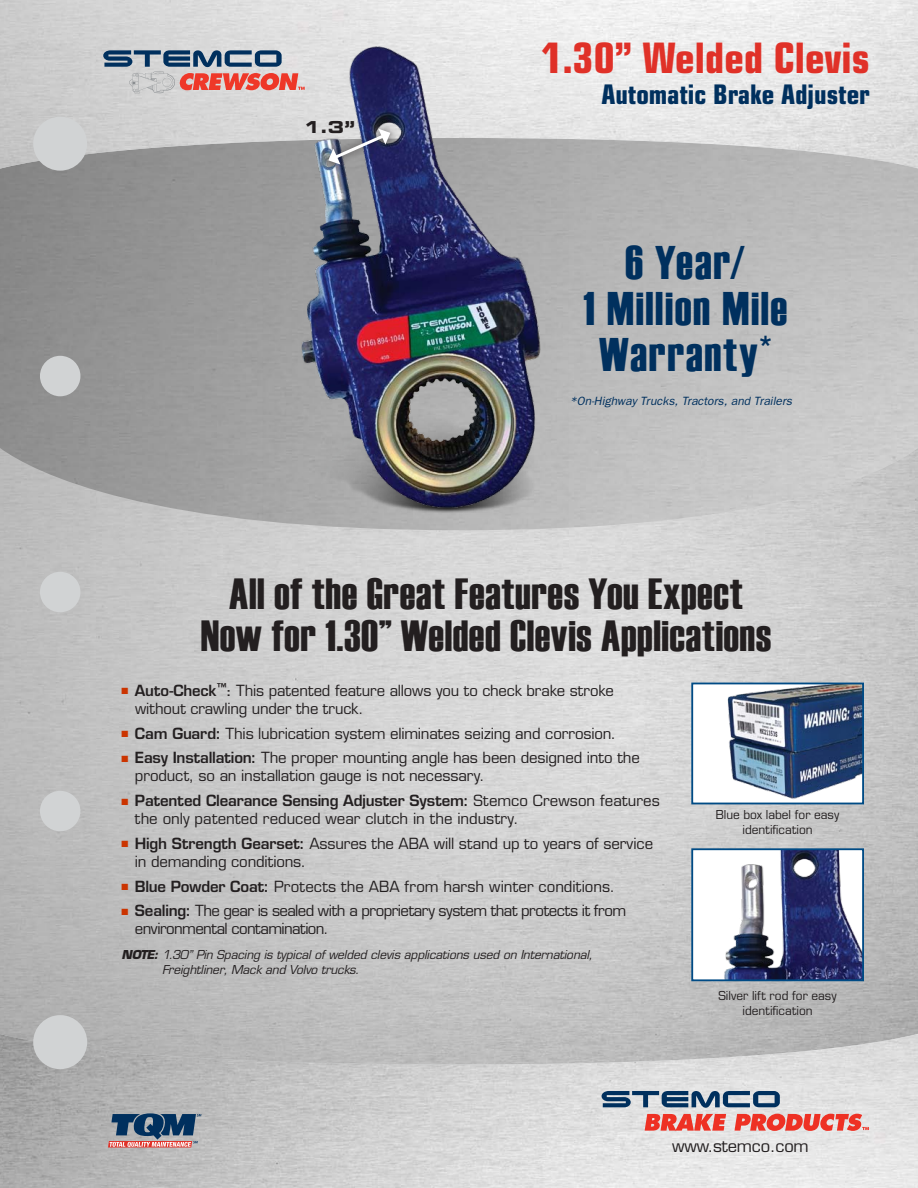
<style>
.page{position:relative;width:918px;height:1188px;background:#fff}
.page>*{position:absolute;margin:0;border:0;box-sizing:border-box;transform-origin:0 0}
.t1{font:47.1px/45.8px "Haettenschweiler";letter-spacing:.035em;color:#00305e;text-align:center}
.t2{font:43.5px/42px "Haettenschweiler";letter-spacing:.015em;color:#231f20;text-align:center}
.t3{font:700 condensed 42px "Eurostile";color:#e03128}
.t4{font:700 condensed 27px "Eurostile";color:#00305e}
.t5{font:16.5px "Eurostile";letter-spacing:-.01em;color:#231f20}
.t6{font:16.5px "Eurostile Bold Extended Two";color:#231f20}
.t7{font:15px/18px "Eurostile";letter-spacing:-.01em;color:#231f20}
.t8{font:15px/18px "Eurostile";letter-spacing:-.04em;color:#231f20}
.t9{font:italic 12px/15px "Eurostile";letter-spacing:-.01em;color:#231f20}
.t10{font:12px/15px "Eurostile";color:#231f20;text-align:center}
.t11{font:italic 12px "Franklin Gothic";color:#00305e}
.s1{color:#cb3400}
.s2{font-weight:600}
.s3{font-weight:600;font-size:11.25px}
.s4{font-weight:700}
</style>
<div class="page">
<svg style="left:0;top:1030px;width:918px;height:4px;background:#b8b8b8"></svg>
<img style="left:0;top:1034px;width:918px;height:154px">
<svg style="left:103px;top:50px;width:159px;height:43px;background:#a999a1"></svg>
<div style="left:33px;top:117px;width:54px;height:54px;background:#d1d3d4;border-radius:50%"></div>
<div style="left:33px;top:1015px;width:54px;height:54px;background:#d1d3d4;border-radius:50%"></div>
<div style="left:40px;top:356px;width:40px;height:40px;background:#d1d3d4;border-radius:50%"></div>
<div style="left:40px;top:572px;width:40px;height:40px;background:#d1d3d4;border-radius:50%"></div>
<div style="left:40px;top:791px;width:40px;height:40px;background:#d1d3d4;border-radius:50%"></div>
<svg style="left:108px;top:1113px;width:93px;height:35px;background:#6e7285"></svg>
<div style="left:692px;top:683px;width:171px;height:120px;background:#fff"></div>
<img style="left:727px;top:686px;width:134px;height:113px">
<div style="left:691px;top:683px;width:173px;height:121px;border:2px solid #004b85"></div>
<img style="left:694px;top:851px;width:167px;height:127px">
<div style="left:691px;top:848px;width:173px;height:133px;border:2px solid #004b85"></div>
<img style="left:262px;top:29px;width:307px;height:503px">
<div style="left:321px;top:121px;width:77px;height:51px;background:#231f20;opacity:.75"></div>
<svg style="left:328px;top:129px;width:62px;height:36px;background:#83869b"></svg>
<svg style="left:645px;top:1114px;width:81px;height:17px"></svg>
<svg style="left:734px;top:1114px;width:135px;height:17px;background:#ea6f67"></svg>
<svg style="left:602px;top:1091px;width:178px;height:17px;background:#647f98"></svg>
<p class="t6" style="left:303px;top:115px;width:53px">1.3”</p>
<h3 class="t3" style="left:541px;top:32px;width:330px">1.30” Welded Clevis</h3>
<h3 class="t4" style="left:601px;top:78px;width:270px">Automatic Brake Adjuster</h3>
<h1 class="t1" style="left:583px;top:237px;width:206px">6 Year/<br>1 Million Mile<br>Warranty<sup>*</sup></h1>
<p class="t11" style="left:570px;top:394px;width:224px">*On-Highway Trucks, Tractors, and Trailers</p>
<h2 class="t2" style="left:201px;top:571px;width:572px">All of the Great Features You Expect<br>Now for 1.30” Welded Clevis Applications</h2>
<p class="t7" style="left:135px;top:681px;width:480px;text-indent:-14px"><span class="s1">■</span> <span class="s2">Auto-Check</span><sup>™</sup><span class="s3">:</span> This patented feature allows you to check brake stroke without crawling under the truck.</p>
<p class="t7" style="left:122px;top:724px;width:496px"><span class="s1">■</span> <span class="s2">Cam Guard:</span> This lubrication system eliminates seizing and corrosion.</p>
<p class="t7" style="left:135px;top:749px;width:506px;text-indent:-13px"><span class="s1">■</span> <span class="s2">Easy Installation:</span> The proper mounting angle has been designed into the product, so an installation gauge is not necessary.</p>
<p class="t7" style="left:135px;top:792px;width:526px;text-indent:-13px"><span class="s1">■</span> <span class="s2">Patented Clearance Sensing Adjuster System:</span> Stemco Crewson features the only patented reduced wear clutch in the industry.</p>
<p class="t7" style="left:135px;top:834px;width:520px;text-indent:-13px"><span class="s1">■</span> <span class="s2">High Strength Gearset:</span> Assures the ABA will stand up to years of service in demanding conditions.</p>
<p class="t7" style="left:122px;top:877px;width:495px"><span class="s1">■</span> <span class="s2">Blue Powder Coat:</span> Protects the ABA from harsh winter conditions.</p>
<p class="t8" style="left:135px;top:902px;width:493px;text-indent:-13px"><span class="s1">■</span> <span class="s2">Sealing:</span> The gear is sealed with a proprietary system that protects it from environmental contamination.</p>
<p class="t9" style="left:162px;top:947px;width:432px;text-indent:-40px"><span class="s4">NOTE:</span> 1.30” Pin Spacing is typical of welded clevis applications used on International,<br>Freightliner, Mack and Volvo trucks.</p>
<p class="t10" style="left:716px;top:807px;width:125px">Blue box label for easy identification</p>
<p class="t10" style="left:718px;top:988px;width:120px">Silver lift rod for easy identification</p>
<p class="t5" style="left:672px;top:1136px;width:138px">www.stemco.com</p>
</div>
